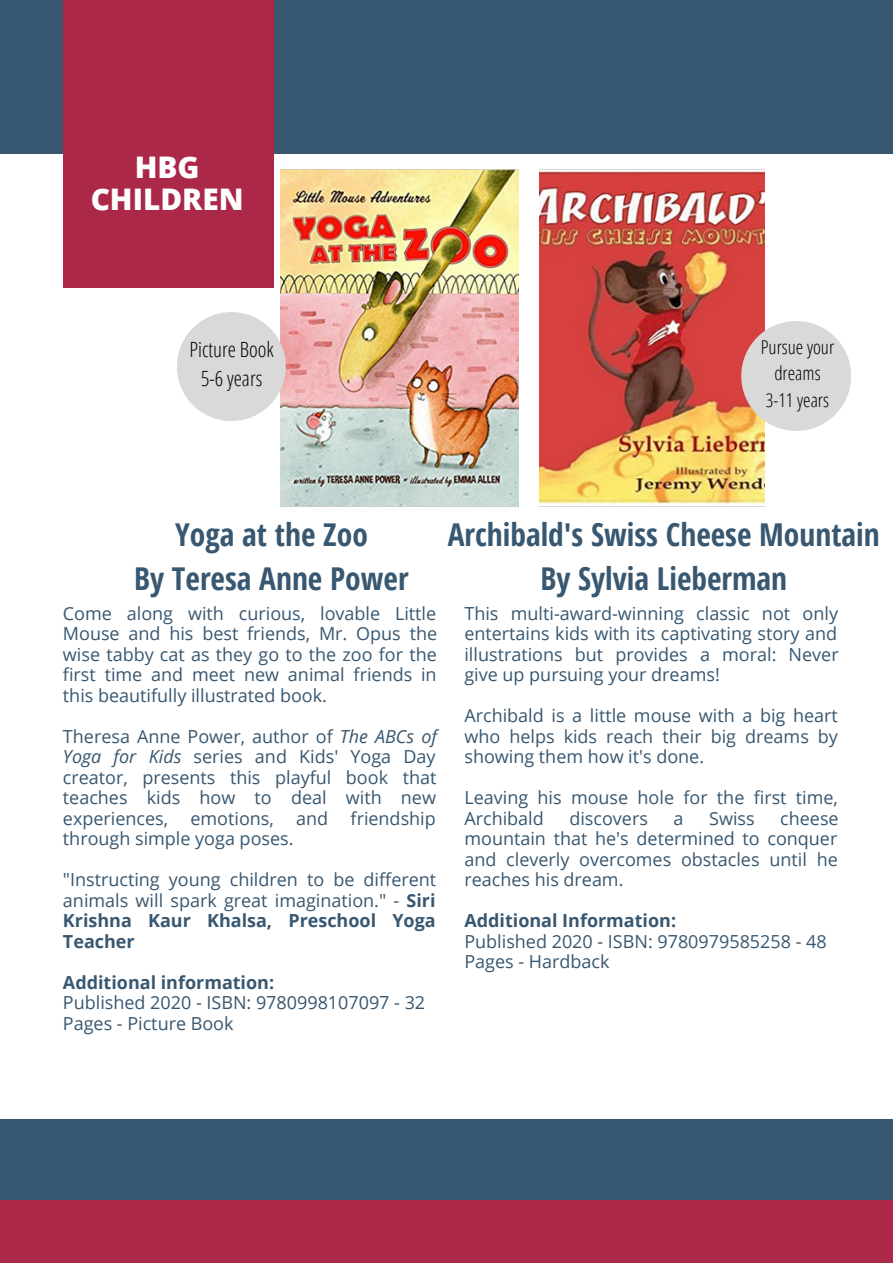
<style>
.page{position:relative;width:893px;height:1264px;background:#fff}
.page>*{position:absolute;margin:0;border:0;box-sizing:border-box;transform-origin:0 0}
.t1{font:700 31.5px/43.8px "Open Sans Condensed";color:#385770;text-align:center}
.t2{font:800 29.7px/31.5px "Open Sans";color:#fff;text-align:center}
.t3{font:300 21px/29.2px "Open Sans Condensed";color:#000;text-align:center}
.t4{font:300 19.05px/26.5px "Open Sans Condensed";color:#000;text-align:center}
.t5{font:18px/20.5px "Open Sans";color:#385770;text-align:justify}
.t6{font:700 18px "Open Sans";color:#385770}
.s1{font-style:italic}
.s2{font-weight:700}
</style>
<div class="page">
<div style="left:0;top:0;width:892px;height:153px;background:#385770"></div>
<div style="left:63px;top:0;width:210px;height:288px;background:#ab2849"></div>
<div style="left:0;top:1119px;width:892px;height:143px;background:#385770"></div>
<div style="left:0;top:1199px;width:892px;height:63px;background:#ab2849"></div>
<img style="left:280px;top:169px;width:238px;height:337px">
<img style="left:539px;top:169px;width:225px;height:336px">
<div style="left:177px;top:312px;width:109px;height:109px;background:#d9d9d9;border-radius:50%"></div>
<div style="left:741px;top:321px;width:110px;height:110px;background:#d9d9d9;border-radius:50%"></div>
<h2 class="t2" style="left:91px;top:151px;width:154px">HBG<br>CHILDREN</h2>
<p class="t3" style="left:189px;top:334px;width:86px">Picture Book<br>5-6 years</p>
<p class="t4" style="left:760px;top:333px;width:75px">Pursue your dreams<br>3-11 years</p>
<h1 class="t1" style="left:134px;top:512px;width:276px">Yoga at the Zoo<br>By Teresa Anne Power</h1>
<p class="t5" style="left:63px;top:602px;width:375px">Come along with curious, lovable Little Mouse and his best friends, Mr. Opus the wise tabby cat as they go to the zoo for the first time and meet new animal friends in this beautifully illustrated book.</p>
<p class="t5" style="left:63px;top:725px;width:375px">Theresa Anne Power, author of <span class="s1">The ABCs of Yoga for Kids</span> series and Kids' Yoga Day creator, presents this playful book that teaches kids how to deal with new experiences, emotions, and friendship through simple yoga poses.</p>
<p class="t5" style="left:63px;top:869px;width:375px">"Instructing young children to be different animals will spark great imagination." - <span class="s2">Siri Krishna Kaur Khalsa, Preschool Yoga Teacher</span></p>
<p class="t6" style="left:63px;top:969px;width:213px">Additional information:</p>
<p class="t5" style="left:63px;top:992px;width:364px">Published 2020 - ISBN: 9780998107097 - 32<br>Pages - Picture Book</p>
<h1 class="t1" style="left:448px;top:512px;width:433px">Archibald's Swiss Cheese Mountain<br>By Sylvia Lieberman</h1>
<p class="t5" style="left:464px;top:602px;width:376px">This multi-award-winning classic not only entertains kids with its captivating story and illustrations but provides a moral: Never give up pursuing your dreams!</p>
<p class="t5" style="left:464px;top:705px;width:375px">Archibald is a little mouse with a big heart who helps kids reach their big dreams by showing them how it's done.</p>
<p class="t5" style="left:464px;top:787px;width:375px">Leaving his mouse hole for the first time,<br>Archibald</p>
<p class="t5" style="left:464px;top:807px;width:376px;text-indent:316px">cheese mountain that he's determined to conquer and cleverly overcomes obstacles until he reaches his dream.</p>
<p class="t6" style="left:464px;top:908px;width:213px">Additional Information:</p>
<p class="t5" style="left:464px;top:930px;width:364px">Published 2020 - ISBN: 9780979585258 - 48<br>Pages - Hardback</p>
<p class="t5" style="left:569px;top:807px;width:80px">discovers</p>
<p class="t5" style="left:673px;top:807px;width:11px">a</p>
<p class="t5" style="left:709px;top:807px;width:47px">Swiss</p>
</div>
